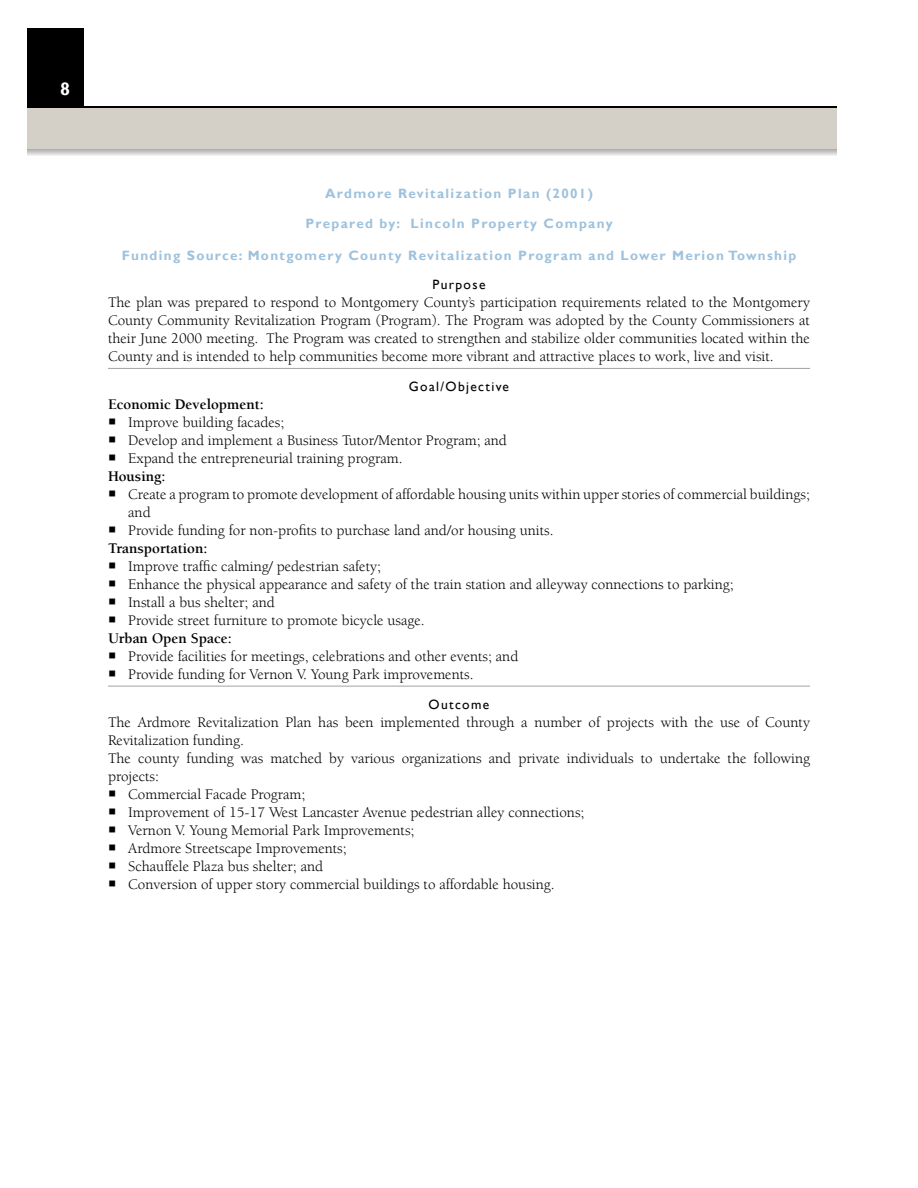
<style>
.page{position:relative;width:918px;height:1188px;background:#fff}
.page>*{position:absolute;margin:0;border:0;box-sizing:border-box;transform-origin:0 0}
.t1{font:700 18px "Gill Sans";color:#fff}
.t2{font:15px/18px "Berkeley LT";color:#000}
.t3{font:700 15px "Berkeley LT";color:#000}
.t4{font:700 13.5px/29.7px "Gill Sans";letter-spacing:.1em;color:#9ec2dd;text-align:center}
.t5{font:13.5px "Gill Sans";letter-spacing:.1em;color:#000}
</style>
<div class="page">
<div style="left:27px;top:28px;width:57px;height:81px;background:#000"></div>
<svg style="left:27px;top:107px;width:810px;height:49px;background:#b8b8b7"></svg>
<div style="left:27px;top:109px;width:810px;height:40px;background:#d5d0c7"></div>
<hr style="left:108px;top:368px;width:702px;height:1px;background:#a0a4a1">
<hr style="left:108px;top:686px;width:702px;height:1px;background:#a0a4a1">
<p class="t1" style="left:60px;top:78px;width:11px">8</p>
<p class="t4" style="left:305px;top:179px;width:309px">Ardmore Revitalization Plan (2001)<br>Prepared by: Lincoln Property Company</p>
<p class="t4" style="left:122px;top:240px;width:676px">Funding Source: Montgomery County Revitalization Program and Lower Merion Township</p>
<p class="t5" style="left:433px;top:277px;width:54px">Purpose</p>
<p class="t2" style="left:108px;top:294px;width:703px;text-align:justify">The plan was prepared to respond to Montgomery County’s participation requirements related to the Montgomery County Community Revitalization Program (Program). The Program was adopted by the County Commissioners at their June 2000 meeting. The Program was created to strengthen and stabilize older communities located within the County and is intended to help communities become more vibrant and attractive places to work, live and visit.</p>
<p class="t5" style="left:409px;top:379px;width:102px">Goal/Objective</p>
<p class="t3" style="left:108px;top:396px;width:157px">Economic Development:</p>
<p class="t2" style="left:128px;top:414px;width:380px">Improve building facades;<br>Develop and implement a Business Tutor/Mentor Program; and<br>Expand the entrepreneurial training program.</p>
<p class="t3" style="left:108px;top:468px;width:59px">Housing:</p>
<p class="t2" style="left:128px;top:486px;width:683px">Create a program to promote development of affordable housing units within upper stories of commercial buildings; and<br>Provide funding for non-profits to purchase land and/or housing units.</p>
<p class="t3" style="left:108px;top:540px;width:101px">Transportation:</p>
<p class="t2" style="left:128px;top:558px;width:607px">Improve traffic calming/ pedestrian safety;<br>Enhance the physical appearance and safety of the train station and alleyway connections to parking; Install a bus shelter; and<br>Provide street furniture to promote bicycle usage.</p>
<p class="t3" style="left:108px;top:630px;width:125px">Urban Open Space:</p>
<p class="t2" style="left:128px;top:648px;width:392px">Provide facilities for meetings, celebrations and other events; and<br>Provide funding for Vernon V. Young Park improvements.</p>
<p class="t5" style="left:429px;top:696px;width:62px">Outcome</p>
<p class="t2" style="left:108px;top:713px;width:703px">The Ardmore Revitalization Plan has been implemented through a number of projects with the use of County</p>
<p class="t2" style="left:108px;top:731px;width:138px">Revitalization funding.</p>
<p class="t2" style="left:108px;top:749px;width:704px">The county funding was matched by various organizations and private individuals to undertake the following</p>
<p class="t2" style="left:108px;top:767px;width:53px">projects:</p>
<p class="t2" style="left:128px;top:785px;width:179px">Commercial Facade Program;</p>
<p class="t2" style="left:128px;top:803px;width:458px">Improvement of 15-17 West Lancaster Avenue pedestrian alley connections;</p>
<p class="t2" style="left:128px;top:821px;width:288px">Vernon V. Young Memorial Park Improvements;</p>
<p class="t2" style="left:128px;top:839px;width:220px">Ardmore Streetscape Improvements;</p>
<p class="t2" style="left:128px;top:857px;width:196px">Schauffele Plaza bus shelter; and</p>
<p class="t2" style="left:128px;top:875px;width:428px">Conversion of upper story commercial buildings to affordable housing.</p>
</div>
